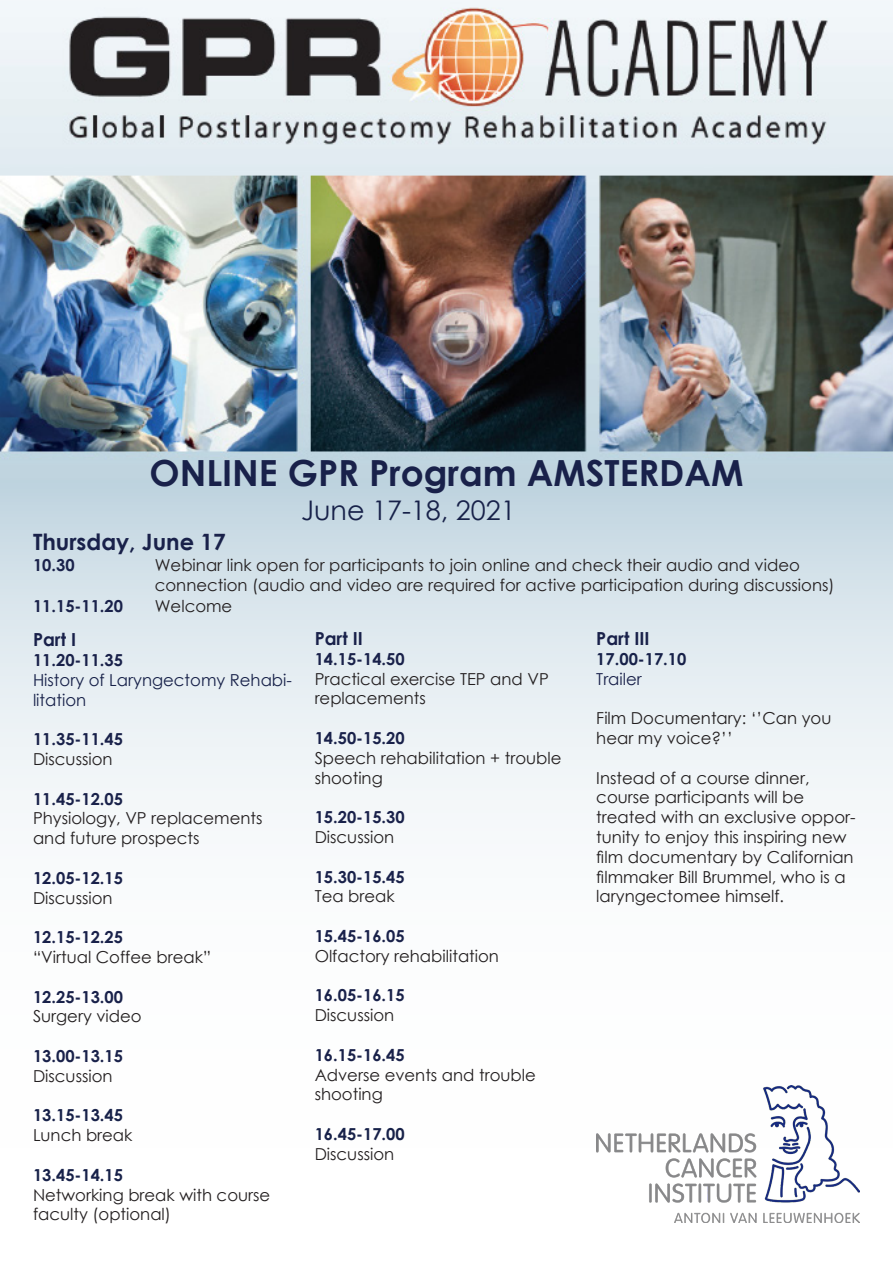
<style>
.page{position:relative;width:893px;height:1263px;background:#fff}
.page>*{position:absolute;margin:0;border:0;box-sizing:border-box;transform-origin:0 0}
.t1{font:700 36px "Century Gothic";color:#19214a}
.t2{font:27px "Century Gothic";color:#172149}
.t3{font:700 22.5px "Century Gothic";color:#19214a}
.t4{font:700 18px "Century Gothic";color:#19214a}
.t5{font:16.5px/19.8px "Century Gothic";color:#231f20}
.t6{font:700 16.5px "Century Gothic";color:#19214a}
.t7{font:700 16.5px "Century Gothic";color:#172149}
.t8{font:16.5px/19.8px "Century Gothic";color:#172149}
.t9{font:16.5px "Century Gothic";color:#19214a}
</style>
<div class="page">
<svg style="left:0;top:483px;width:893px;height:330px"></svg>
<img style="left:0;top:0;width:893px;height:483px">
<img style="left:596px;top:1085px;width:264px;height:138px">
<p class="t1" style="left:149px;top:445px;width:595px">ONLINE GPR Program AMSTERDAM</p>
<p class="t2" style="left:301px;top:491px;width:216px">June 17-18, 2021</p>
<p class="t3" style="left:33px;top:524px;width:194px">Thursday, June 17</p>
<p class="t6" style="left:33px;top:552px;width:43px">10.30</p>
<p class="t5" style="left:155px;top:555px;width:647px">Webinar link open for participants to join online and check their audio and video</p>
<p class="t5" style="left:155px;top:575px;width:681px">connection (audio and video are required for active participation during discussions)</p>
<p class="t5" style="left:155px;top:596px;width:79px">Welcome</p>
<p class="t6" style="left:33px;top:594px;width:92px">11.15-11.20</p>
<p class="t4" style="left:33px;top:626px;width:45px">Part I</p>
<p class="t6" style="left:33px;top:647px;width:92px">11.20-11.35</p>
<p class="t8" style="left:33px;top:670px;width:259px">History of Laryngectomy Rehabi&shy;litation</p>
<p class="t6" style="left:33px;top:727px;width:92px">11.35-11.45</p>
<p class="t5" style="left:33px;top:749px;width:81px">Discussion</p>
<p class="t6" style="left:33px;top:786px;width:92px">11.45-12.05</p>
<p class="t5" style="left:33px;top:808px;width:231px">Physiology, VP replacements and future prospects</p>
<p class="t6" style="left:33px;top:865px;width:92px">12.05-12.15</p>
<p class="t5" style="left:33px;top:887px;width:81px">Discussion</p>
<p class="t6" style="left:33px;top:925px;width:92px">12.15-12.25</p>
<p class="t5" style="left:33px;top:947px;width:179px">“Virtual Coffee break”</p>
<p class="t6" style="left:33px;top:984px;width:92px">12.25-13.00</p>
<p class="t5" style="left:33px;top:1006px;width:110px">Surgery video</p>
<p class="t6" style="left:33px;top:1043px;width:92px">13.00-13.15</p>
<p class="t5" style="left:33px;top:1066px;width:81px">Discussion</p>
<p class="t7" style="left:33px;top:1103px;width:92px">13.15-13.45</p>
<p class="t5" style="left:33px;top:1125px;width:101px">Lunch break</p>
<p class="t7" style="left:33px;top:1162px;width:92px">13.45-14.15</p>
<p class="t5" style="left:33px;top:1184px;width:239px">Networking break with course faculty (optional)</p>
<p class="t4" style="left:315px;top:625px;width:50px">Part II</p>
<p class="t6" style="left:315px;top:646px;width:92px">14.15-14.50</p>
<p class="t5" style="left:315px;top:668px;width:236px">Practical exercise TEP and VP replacements</p>
<p class="t6" style="left:315px;top:725px;width:92px">14.50-15.20</p>
<p class="t5" style="left:315px;top:748px;width:248px">Speech rehabilitation + trouble shooting</p>
<p class="t6" style="left:315px;top:805px;width:92px">15.20-15.30</p>
<p class="t5" style="left:315px;top:827px;width:81px">Discussion</p>
<p class="t6" style="left:315px;top:864px;width:92px">15.30-15.45</p>
<p class="t5" style="left:315px;top:886px;width:82px">Tea break</p>
<p class="t6" style="left:315px;top:923px;width:92px">15.45-16.05</p>
<p class="t5" style="left:315px;top:946px;width:186px">Olfactory rehabilitation</p>
<p class="t6" style="left:315px;top:983px;width:92px">16.05-16.15</p>
<p class="t5" style="left:315px;top:1005px;width:81px">Discussion</p>
<p class="t6" style="left:315px;top:1042px;width:92px">16.15-16.45</p>
<p class="t5" style="left:315px;top:1064px;width:223px">Adverse events and trouble shooting</p>
<p class="t7" style="left:315px;top:1121px;width:92px">16.45-17.00</p>
<p class="t5" style="left:315px;top:1144px;width:81px">Discussion</p>
<p class="t4" style="left:596px;top:625px;width:55px">Part III</p>
<p class="t7" style="left:596px;top:646px;width:92px">17.00-17.10</p>
<p class="t9" style="left:596px;top:667px;width:47px">Trailer</p>
<p class="t5" style="left:596px;top:708px;width:237px">Film Documentary: ‘’Can you hear my voice?’’</p>
<p class="t5" style="left:596px;top:767px;width:215px">Instead of a course dinner, course participants will be</p>
<p class="t5" style="left:596px;top:807px;width:261px">treated with an exclusive oppor&shy;tunity to enjoy this inspiring new film documentary by Californian filmmaker Bill Brummel, who is a laryngectomee himself.</p>
</div>
